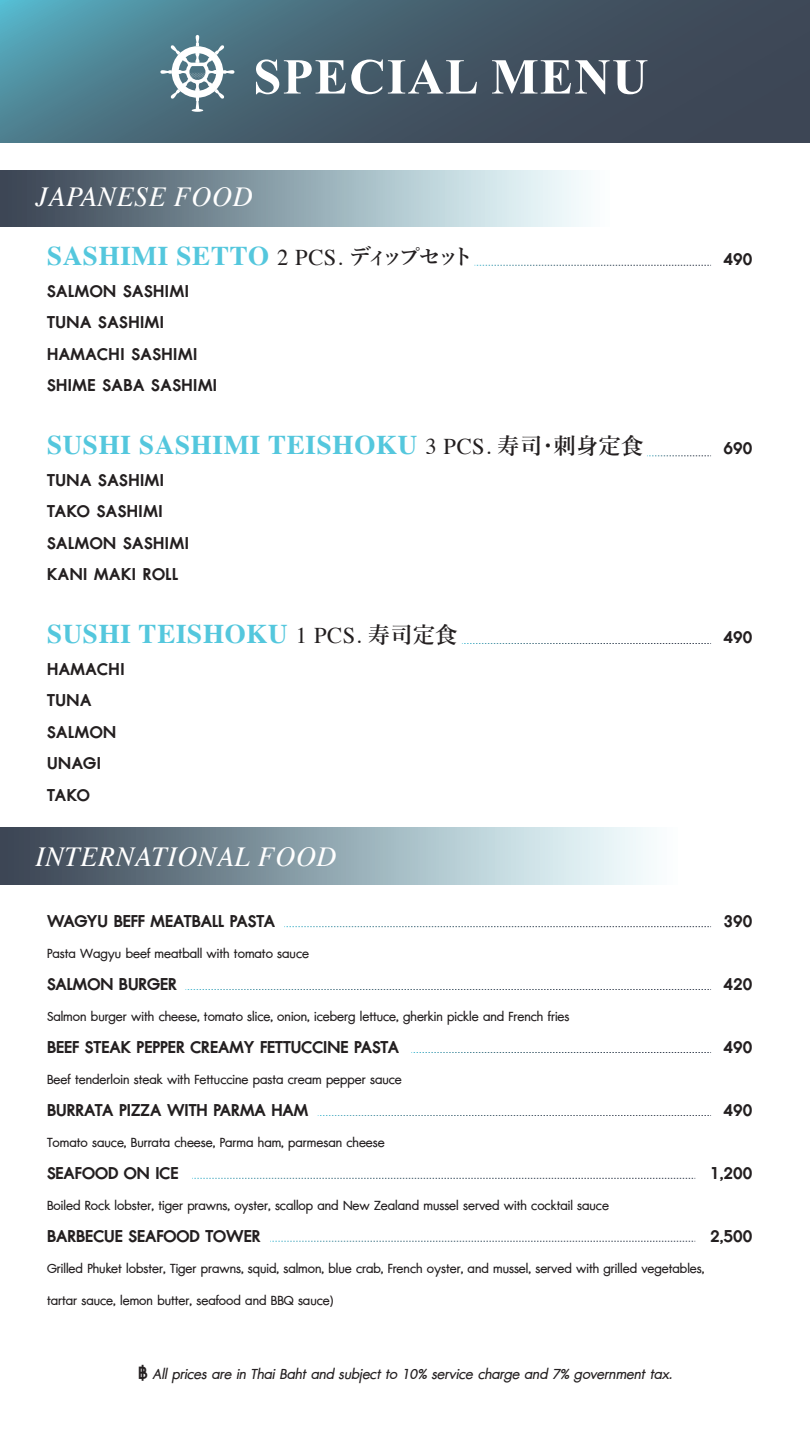
<style>
.page{position:relative;width:810px;height:1440px;background:#fff}
.page>*{position:absolute;margin:0;border:0;box-sizing:border-box;transform-origin:0 0}
.t1{font:700 50.25px "Times New Roman";letter-spacing:.025em;color:#fff}
.t2{font:italic 27.6px "Times";letter-spacing:.025em;color:#fff}
.t3{font:700 27px "Times";letter-spacing:.025em;color:#54c7dd}
.t4{font:700 22.5px "DB Adman X";color:#231f20}
.t5{font:700 22.5px/31.5px "DB Adman X";letter-spacing:.025em;color:#231f20}
.t6{font:italic 18.98px "DB Adman X";color:#231f20}
.t7{font:17.25px/31.5px "DB Adman X";color:#231f20}
.s1{font-weight:400;font-size:22.5px;color:#231f20}
.s2{font-family:"Yu Min";font-weight:600;font-size:22.5px;color:#231f20}
.s3{font-weight:700;font-style:normal;font-size:23.25px}
</style>
<div class="page">
<svg style="left:0;top:0;width:810px;height:142px"></svg>
<svg style="left:160px;top:35px;width:75px;height:77px"></svg>
<svg style="left:475px;top:265px;width:236px;height:1px"></svg>
<svg style="left:647px;top:456px;width:64px;height:1px"></svg>
<svg style="left:462px;top:643px;width:249px;height:1px"></svg>
<svg style="left:284px;top:926px;width:427px;height:1px"></svg>
<svg style="left:185px;top:989px;width:526px;height:1px"></svg>
<svg style="left:411px;top:1052px;width:300px;height:1px"></svg>
<svg style="left:318px;top:1115px;width:393px;height:1px"></svg>
<svg style="left:192px;top:1178px;width:504px;height:1px"></svg>
<svg style="left:270px;top:1241px;width:426px;height:1px"></svg>
<div style="left:0;top:170px;width:609px;height:57px;background:linear-gradient(to right,#324353,#faffff)"></div>
<div style="left:0;top:828px;width:678px;height:56px;background:linear-gradient(to right,#324353,#faffff)"></div>
<h1 class="t1" style="left:253px;top:42px;width:396px">SPECIAL MENU</h1>
<h2 class="t2" style="left:36px;top:173px;width:219px">JAPANESE FOOD</h2>
<h3 class="t3" style="left:47px;top:230px;width:428px">SASHIMI SETTO <span class="s1">2 PCS.</span> <span class="s2">ディップセット</span></h3>
<h3 class="t5" style="left:47px;top:276px;width:172px">SALMON SASHIMI<br>TUNA SASHIMI<br>HAMACHI SASHIMI<br>SHIME SABA SASHIMI</h3>
<h3 class="t3" style="left:47px;top:419px;width:598px">SUSHI SASHIMI TEISHOKU <span class="s1">3 PCS.</span> <span class="s2">寿司・刺身定食</span></h3>
<h3 class="t5" style="left:47px;top:465px;width:143px">TUNA SASHIMI<br>TAKO SASHIMI<br>SALMON SASHIMI<br>KANI MAKI ROLL</h3>
<h3 class="t3" style="left:47px;top:608px;width:412px">SUSHI TEISHOKU <span class="s1">1 PCS.</span> <span class="s2">寿司定食</span></h3>
<h3 class="t5" style="left:47px;top:654px;width:79px">HAMACHI<br>TUNA<br>SALMON<br>UNAGI<br>TAKO</h3>
<h2 class="t2" style="left:36px;top:832px;width:302px">INTERNATIONAL FOOD</h2>
<h3 class="t4" style="left:724px;top:246px;width:30px">490</h3>
<h3 class="t4" style="left:724px;top:435px;width:30px">690</h3>
<h3 class="t4" style="left:724px;top:624px;width:30px">490</h3>
<h3 class="t4" style="left:47px;top:907px;width:230px">WAGYU BEFF MEATBALL PASTA</h3>
<p class="t7" style="left:47px;top:938px;width:264px">Pasta Wagyu beef meatball with tomato sauce</p>
<h3 class="t4" style="left:47px;top:970px;width:131px">SALMON BURGER</h3>
<p class="t7" style="left:47px;top:1001px;width:524px">Salmon burger with cheese, tomato slice, onion, iceberg lettuce, gherkin pickle and French fries</p>
<h3 class="t4" style="left:47px;top:1033px;width:354px">BEEF STEAK PEPPER CREAMY FETTUCCINE PASTA</h3>
<p class="t7" style="left:47px;top:1064px;width:356px">Beef tenderloin steak with Fettuccine pasta cream pepper sauce</p>
<h3 class="t4" style="left:47px;top:1096px;width:263px">BURRATA PIZZA WITH PARMA HAM</h3>
<p class="t7" style="left:47px;top:1127px;width:339px">Tomato sauce, Burrata cheese, Parma ham, parmesan cheese</p>
<h3 class="t4" style="left:47px;top:1159px;width:133px">SEAFOOD ON ICE</h3>
<p class="t7" style="left:47px;top:1190px;width:564px">Boiled Rock lobster, tiger prawns, oyster, scallop and New Zealand mussel served with cocktail sauce</p>
<h3 class="t4" style="left:47px;top:1222px;width:215px">BARBECUE SEAFOOD TOWER</h3>
<p class="t7" style="left:47px;top:1253px;width:659px">Grilled Phuket lobster, Tiger prawns, squid, salmon, blue crab, French oyster, and mussel, served with grilled vegetables, tartar sauce, lemon butter, seafood and BBQ sauce)</p>
<h3 class="t4" style="left:724px;top:907px;width:30px">390</h3>
<h3 class="t4" style="left:724px;top:970px;width:30px">420</h3>
<h3 class="t4" style="left:724px;top:1033px;width:30px">490</h3>
<h3 class="t4" style="left:724px;top:1096px;width:30px">490</h3>
<h3 class="t4" style="left:710px;top:1159px;width:44px">1,200</h3>
<h3 class="t4" style="left:710px;top:1222px;width:44px">2,500</h3>
<p class="t6" style="left:138px;top:1363px;width:535px"><span class="s3">฿</span> All prices are in Thai Baht and subject to 10% service charge and 7% government tax.</p>
</div>
